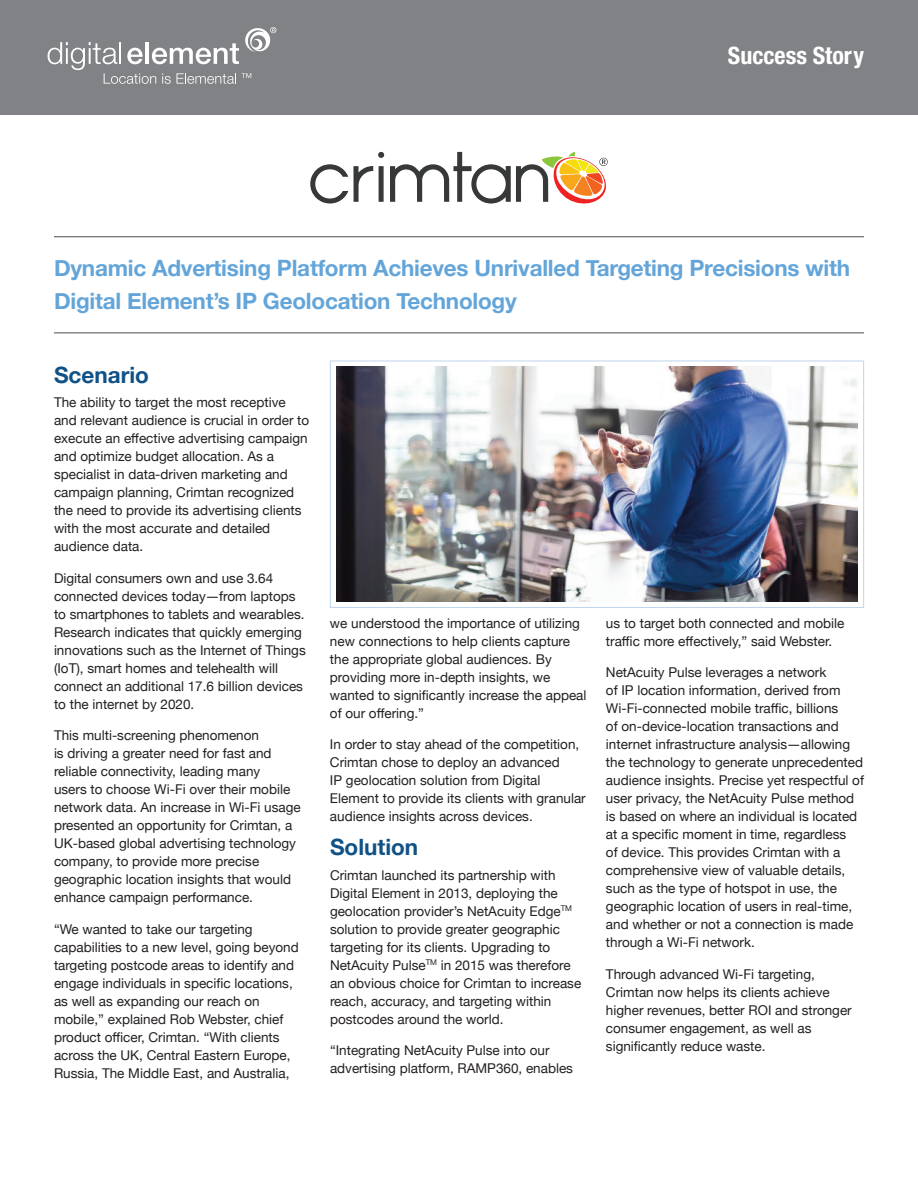
<style>
.page{position:relative;width:918px;height:1188px;background:#fff}
.page>*{position:absolute;margin:0;border:0;box-sizing:border-box;transform-origin:0 0}
.t1{font:700 condensed 24px "Helvetica Neue";color:#fff}
.t2{font:700 22.5px/33px "Helvetica Neue";letter-spacing:-.01em;color:#64a5d9}
.t3{font:700 22.5px "Helvetica Neue";color:#105186}
.t4{font:13.5px/18px "Helvetica Neue";color:#231f20}
</style>
<div class="page">
<div style="left:0;top:0;width:918px;height:115px;background:#808285"></div>
<svg style="left:48px;top:27px;width:228px;height:57px"></svg>
<hr style="left:54px;top:333px;width:810px;height:1px;background:#4b4c4d">
<hr style="left:54px;top:236px;width:810px;height:1px;background:#4b4c4d">
<img style="left:336px;top:367px;width:522px;height:235px">
<div style="left:330px;top:361px;width:534px;height:247px;border:1px solid #bfd5ee"></div>
<svg style="left:310px;top:152px;width:298px;height:52px"></svg>
<h1 class="t1" style="left:728px;top:47px;width:138px">Success Story</h1>
<h2 class="t2" style="left:54px;top:253px;width:798px">Dynamic Advertising Platform Achieves Unrivalled Targeting Precisions with<br>Digital Element’s IP Geolocation Technology</h2>
<h2 class="t3" style="left:54px;top:366px;width:96px">Scenario</h2>
<p class="t4" style="left:54px;top:395px;width:257px">The ability to target the most receptive and relevant audience is crucial in order to execute an effective advertising campaign and optimize budget allocation. As a specialist in data-driven marketing and campaign planning, Crimtan recognized the need to provide its advertising clients with the most accurate and detailed audience data.</p>
<p class="t4" style="left:54px;top:570px;width:253px">Digital consumers own and use 3.64 connected devices today―from laptops to smartphones to tablets and wearables.<br>Research indicates that quickly emerging innovations such as the Internet of Things (IoT), smart homes and telehealth will connect an additional 17.6 billion devices to the internet by 2020.</p>
<p class="t4" style="left:54px;top:728px;width:248px">This multi-screening phenomenon<br>is driving a greater need for fast and reliable connectivity, leading many<br>users to choose Wi-Fi over their mobile network data. An increase in Wi-Fi usage presented an opportunity for Crimtan, a UK-based global advertising technology company, to provide more precise geographic location insights that would enhance campaign performance.</p>
<p class="t4" style="left:54px;top:921px;width:246px">“We wanted to take our targeting capabilities to a new level, going beyond targeting postcode areas to identify and engage individuals in specific locations, as well as expanding our reach on mobile,” explained Rob Webster, chief product officer, Crimtan. “With clients across the UK, Central Eastern Europe, Russia, The Middle East, and Australia,</p>
<p class="t4" style="left:330px;top:615px;width:258px">we understood the importance of utilizing new connections to help clients capture the appropriate global audiences. By providing more in-depth insights, we wanted to significantly increase the appeal of our offering.”</p>
<p class="t4" style="left:330px;top:736px;width:257px">In order to stay ahead of the competition, Crimtan chose to deploy an advanced<br>IP geolocation solution from Digital Element to provide its clients with granular audience insights across devices.</p>
<h2 class="t3" style="left:330px;top:839px;width:90px">Solution</h2>
<p class="t4" style="left:330px;top:867px;width:253px">Crimtan launched its partnership with Digital Element in 2013, deploying the geolocation provider’s NetAcuity Edge<sup>TM </sup>solution to provide greater geographic targeting for its clients. Upgrading to NetAcuity Pulse<sup>TM</sup> in 2015 was therefore an obvious choice for Crimtan to increase reach, accuracy, and targeting within postcodes around the world.</p>
<p class="t4" style="left:330px;top:1043px;width:245px">“Integrating NetAcuity Pulse into our advertising platform, RAMP360, enables</p>
<p class="t4" style="left:606px;top:615px;width:240px">us to target both connected and mobile traffic more effectively,” said Webster.</p>
<p class="t4" style="left:606px;top:665px;width:259px">NetAcuity Pulse leverages a network<br>of IP location information, derived from Wi-Fi-connected mobile traffic, billions<br>of on-device-location transactions and internet infrastructure analysis―allowing the technology to generate unprecedented audience insights. Precise yet respectful of user privacy, the NetAcuity Pulse method is based on where an individual is located at a specific moment in time, regardless<br>of device. This provides Crimtan with a comprehensive view of valuable details, such as the type of hotspot in use, the geographic location of users in real-time, and whether or not a connection is made through a Wi-Fi network.</p>
<p class="t4" style="left:606px;top:966px;width:247px">Through advanced Wi-Fi targeting, Crimtan now helps its clients achieve higher revenues, better ROI and stronger consumer engagement, as well as significantly reduce waste.</p>
</div>
